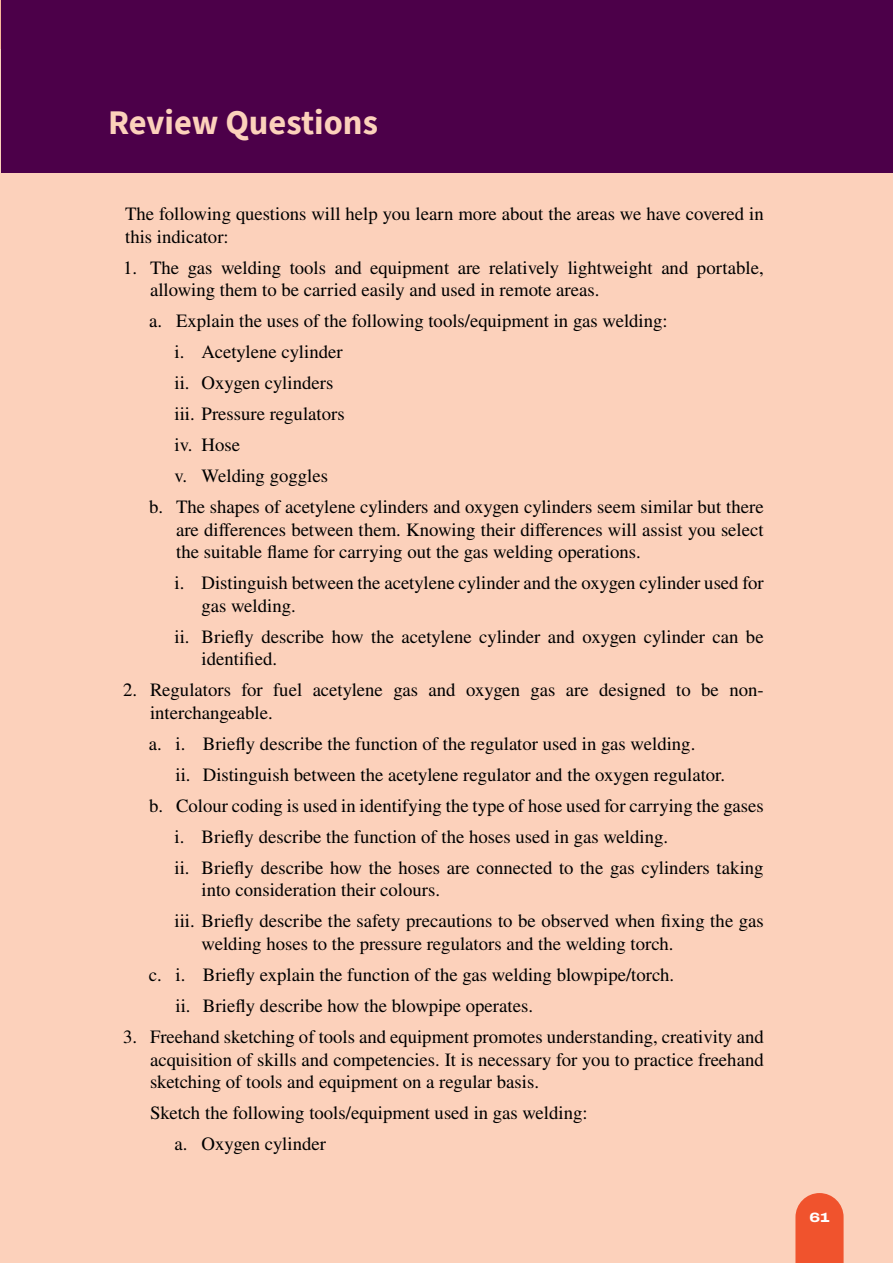
<style>
.page{position:relative;width:893px;height:1263px;background:#fcd1bb}
.page>*{position:absolute;margin:0;border:0;box-sizing:border-box;transform-origin:0 0}
.t1{font:700 34.5px "Source Sans Pro";color:#fcd1bb}
.t2{font:18.75px/22.5px "STIX General";color:#000}
.t3{font:800 13.5px "Archivo Expanded";color:#fff}
</style>
<div class="page">
<svg style="left:795px;top:1193px;width:49px;height:70px;background:#f15e3a"></svg>
<div style="left:2px;top:0;width:891px;height:172px;background:#4c0049"></div>
<h1 class="t1" style="left:108px;top:99px;width:271px">Review Questions</h1>
<p class="t2" style="left:125px;top:203px;width:640px">The following questions will help you learn more about the areas we have covered in this indicator:</p>
<p class="t2" style="left:150px;top:257px;width:615px;text-indent:-27px">1. The gas welding tools and equipment are relatively lightweight and portable, allowing them to be carried easily and used in remote areas.</p>
<p class="t2" style="left:149px;top:310px;width:520px">a. Explain the uses of the following tools/equipment in gas welding:</p>
<p class="t2" style="left:175px;top:342px;width:170px">i. Acetylene cylinder</p>
<p class="t2" style="left:175px;top:373px;width:160px">ii. Oxygen cylinders</p>
<p class="t2" style="left:175px;top:404px;width:172px">iii. Pressure regulators</p>
<p class="t2" style="left:175px;top:435px;width:67px">iv. Hose</p>
<p class="t2" style="left:175px;top:466px;width:155px">v. Welding goggles</p>
<p class="t2" style="left:149px;top:497px;width:616px">b. The shapes of acetylene cylinders and oxygen cylinders seem similar but there</p>
<p class="t2" style="left:176px;top:519px;width:589px">are differences between them. Knowing their differences will assist you select the suitable flame for carrying out the gas welding operations.</p>
<p class="t2" style="left:202px;top:573px;width:564px;text-indent:-27px">i. Distinguish between the acetylene cylinder and the oxygen cylinder used for gas welding.</p>
<p class="t2" style="left:202px;top:626px;width:564px;text-indent:-27px">ii. Briefly describe how the acetylene cylinder and oxygen cylinder can be identified.</p>
<p class="t2" style="left:150px;top:680px;width:615px;text-indent:-27px">2. Regulators for fuel acetylene gas and oxygen gas are designed to be non&shy;interchangeable.</p>
<p class="t2" style="left:149px;top:733px;width:548px">a. i. Briefly describe the function of the regulator used in gas welding.</p>
<p class="t2" style="left:176px;top:764px;width:551px">ii. Distinguish between the acetylene regulator and the oxygen regulator.</p>
<p class="t2" style="left:149px;top:795px;width:616px">b. Colour coding is used in identifying the type of hose used for carrying the gases</p>
<p class="t2" style="left:175px;top:826px;width:495px">i. Briefly describe the function of the hoses used in gas welding.</p>
<p class="t2" style="left:175px;top:857px;width:591px">ii. Briefly describe how the hoses are connected to the gas cylinders taking</p>
<p class="t2" style="left:175px;top:875px;width:591px;line-height:31px;text-indent:27px">into consideration their colours.<br>iii. Briefly describe the safety precautions to be observed when fixing the gas</p>
<p class="t2" style="left:202px;top:933px;width:473px">welding hoses to the pressure regulators and the welding torch.</p>
<p class="t2" style="left:149px;top:964px;width:527px">c. i. Briefly explain the function of the gas welding blowpipe/torch.</p>
<p class="t2" style="left:176px;top:995px;width:359px">ii. Briefly describe how the blowpipe operates.</p>
<p class="t2" style="left:150px;top:1026px;width:615px;text-align:justify;text-indent:-27px">3. Freehand sketching of tools and equipment promotes understanding, creativity and acquisition of skills and competencies. It is necessary for you to practice freehand sketching of tools and equipment on a regular basis.</p>
<p class="t2" style="left:175px;top:1098px;width:415px;line-height:31px;text-indent:-25px">Sketch the following tools/equipment used in gas welding: a. Oxygen cylinder</p>
<p class="t3" style="left:809px;top:1207px;width:22px">61</p>
</div>
